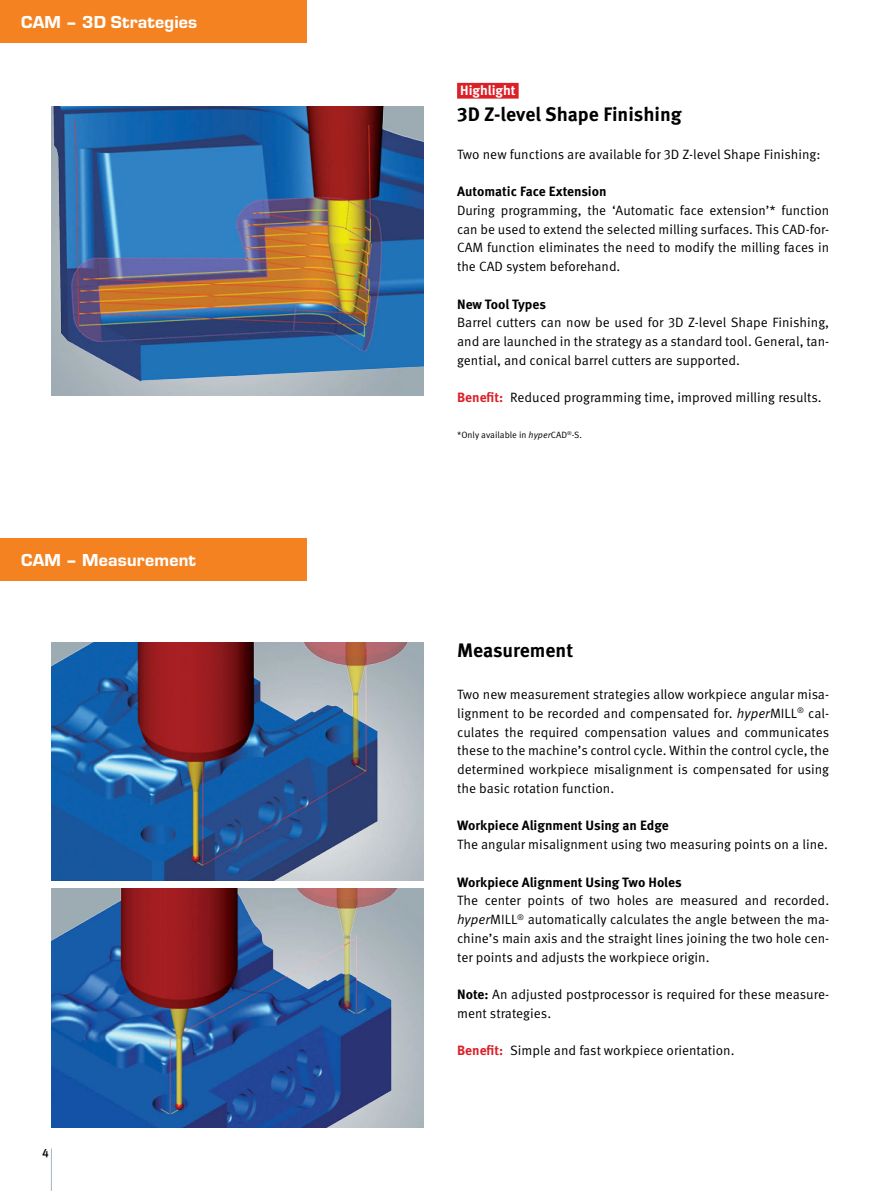
<style>
.page{position:relative;width:893px;height:1191px;background:#fff}
.page>*{position:absolute;margin:0;border:0;box-sizing:border-box;transform-origin:0 0}
.head_neu{font:700 19.5px "Meta Pro";color:#000}
.Head{font:800 18px "Eurostile T";letter-spacing:.01em;color:#fff}
.Body_Text{font:13.5px/18.8px "Meta Pro";color:#000;text-align:justify}
.Body_Text-2{font:700 13.5px "Meta Pro";color:#000}
.Body_Text-3{font:700 13.5px "Meta Pro";color:#fff}
.t1{font:500 12px "Meta Pro";color:#000}
.Body_Text-4{font:9.15px "Meta Pro";color:#000}
.s1{font-weight:700;color:#da2128}
.s2{font-style:italic}
.s3{font-weight:700}
</style>
<div class="page">
<hr style="left:51px;top:1148px;width:1px;height:43px;background:#a8b6bf">
<img style="left:51px;top:106px;width:372px;height:289px">
<div style="left:0;top:0;width:306px;height:43px;background:#f58220"></div>
<div style="left:0;top:538px;width:306px;height:42px;background:#f58220"></div>
<div style="left:457px;top:83px;width:62px;height:16px;background:#da2128"></div>
<img style="left:51px;top:642px;width:372px;height:238px">
<img style="left:51px;top:889px;width:372px;height:238px">
<p class="Head" style="left:21px;top:12px;width:178px">CAM – 3D Strategies</p>
<p class="Head" style="left:21px;top:550px;width:176px">CAM – Measurement</p>
<p class="t1" style="left:42px;top:1145px;width:8px">4</p>
<p class="Body_Text-3" style="left:460px;top:82px;width:57px">Highlight</p>
<p class="head_neu" style="left:457px;top:102px;width:226px">3D Z-level Shape Finishing</p>
<p class="Body_Text" style="left:457px;top:145px;width:365px">Two new functions are available for 3D Z-level Shape Finishing:</p>
<p class="Body_Text-2" style="left:457px;top:183px;width:151px">Automatic Face Extension</p>
<p class="Body_Text" style="left:457px;top:201px;width:374px">During programming, the ‘Automatic face extension’* function can be used to extend the selected milling surfaces. This CAD-for-CAM function eliminates the need to modify the milling faces in the CAD system beforehand.</p>
<p class="Body_Text-2" style="left:457px;top:295px;width:90px">New Tool Types</p>
<p class="Body_Text" style="left:457px;top:313px;width:374px">Barrel cutters can now be used for 3D Z-level Shape Finishing, and are launched in the strategy as a standard tool. General, tan&shy;gential, and conical barrel cutters are supported.</p>
<p class="Body_Text" style="left:457px;top:388px;width:366px"><span class="s1">Benefit:</span> Reduced programming time, improved milling results.</p>
<p class="Body_Text-4" style="left:457px;top:429px;width:126px">*Only available in <span class="s2">hyper</span>CAD<sup>®</sup>-S.</p>
<p class="head_neu" style="left:457px;top:638px;width:118px">Measurement</p>
<p class="Body_Text" style="left:457px;top:685px;width:374px;text-align:left">Two new measurement strategies allow workpiece angular misa&shy;lignment to be recorded and compensated for. <span class="s2">hyper</span>MILL<sup>®</sup> cal&shy;culates the required compensation values and communicates these to the machine’s control cycle. Within the control cycle, the determined workpiece misalignment is compensated for using the basic rotation function.</p>
<p class="Body_Text-2" style="left:457px;top:817px;width:213px">Workpiece Alignment Using an Edge</p>
<p class="Body_Text" style="left:457px;top:835px;width:372px">The angular misalignment using two measuring points on a line.</p>
<p class="Body_Text-2" style="left:457px;top:873px;width:226px">Workpiece Alignment Using Two Holes</p>
<p class="Body_Text" style="left:457px;top:891px;width:374px">The center points of two holes are measured and recorded. <span class="s2">hyper</span>MILL<sup>®</sup> automatically calculates the angle between the ma&shy;chine’s main axis and the straight lines joining the two hole cen&shy;ter points and adjusts the workpiece origin.</p>
<p class="Body_Text" style="left:457px;top:985px;width:374px"><span class="s3">Note:</span> An adjusted postprocessor is required for these measure&shy;ment strategies.</p>
<p class="Body_Text" style="left:457px;top:1041px;width:279px"><span class="s1">Benefit:</span> Simple and fast workpiece orientation.</p>
</div>
